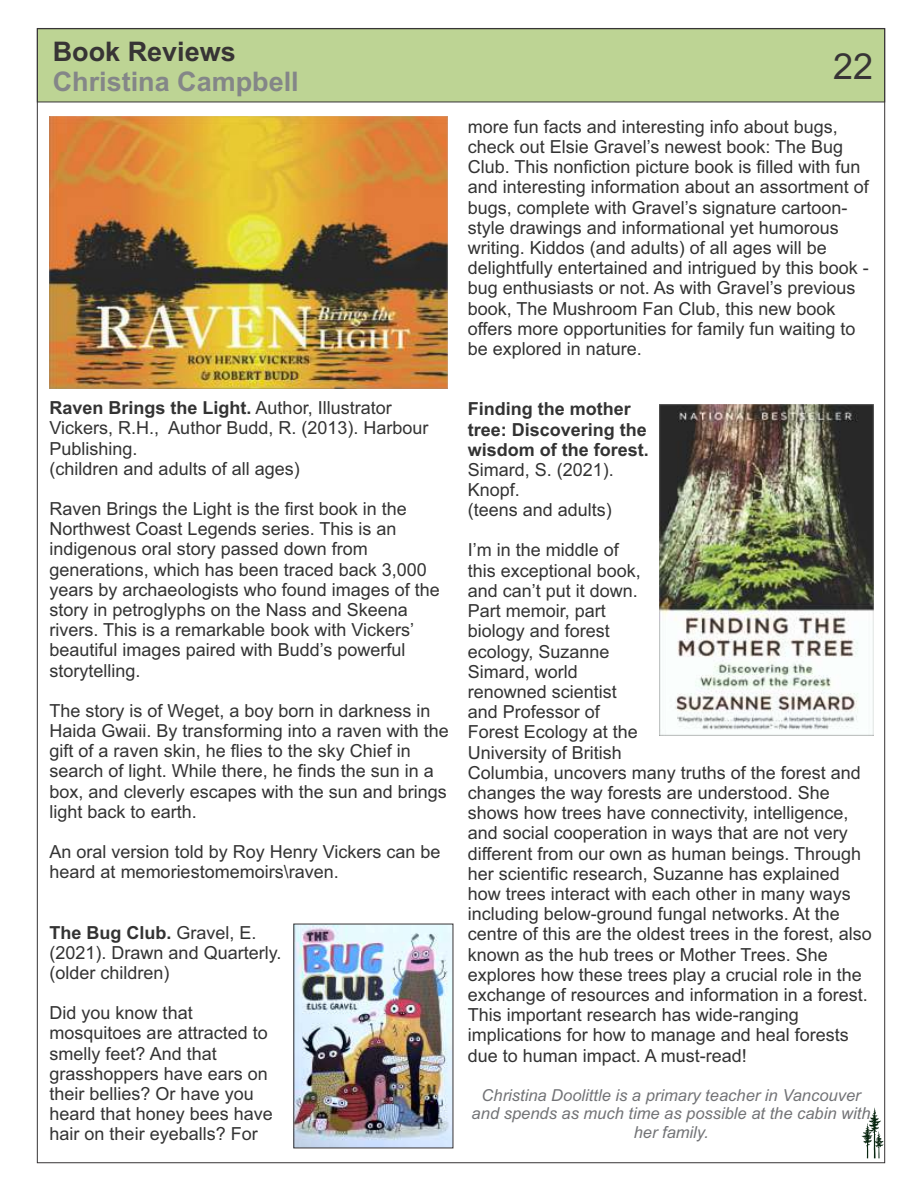
<style>
.page{position:relative;width:918px;height:1188px;background:#fff}
.page>*{position:absolute;margin:0;border:0;box-sizing:border-box;transform-origin:0 0}
.t1{font:36px "Arial";color:#373435}
.t2{font:700 27px "Arial";color:#848688}
.t3{font:700 27px "Arial";color:#373435}
.t4{font:18px/20.2px "Arial";color:#333}
.t5{font:700 18px/20.2px "Arial";color:#333}
.t6{font:italic 16.5px/18.5px "Arial";color:#727376;text-align:center}
.s1{font-weight:700}
</style>
<div class="page">
<div style="left:39px;top:30px;width:844px;height:72px;background:#bdd494"></div>
<img style="left:49px;top:117px;width:398px;height:272px">
<img style="left:296px;top:926px;width:155px;height:220px">
<img style="left:659px;top:404px;width:214px;height:332px">
<svg style="left:862px;top:1108px;width:22px;height:50px"></svg>
<h2 class="t3" style="left:53px;top:42px;width:185px">Book Reviews</h2>
<h2 class="t2" style="left:53px;top:72px;width:248px">Christina Campbell</h2>
<h1 class="t1" style="left:833px;top:53px;width:42px">22</h1>
<p class="t4" style="left:468px;top:118px;width:403px">more fun facts and interesting info about bugs, check out Elsie Gravel’s newest book: The Bug Club. This nonfiction picture book is filled with fun and interesting information about an assortment of bugs, complete with Gravel’s signature cartoon&shy;style drawings and informational yet humorous writing. Kiddos (and adults) of all ages will be delightfully entertained and intrigued by this book - bug enthusiasts or not. As with Gravel’s previous book, The Mushroom Fan Club, this new book offers more opportunities for family fun waiting to be explored in nature.</p>
<p class="t4" style="left:50px;top:400px;width:380px"><span class="s1">Raven Brings the Light.</span> Author, Illustrator Vickers, R.H., Author Budd, R. (2013). Harbour Publishing.<br>(children and adults of all ages)</p>
<p class="t5" style="left:468px;top:401px;width:183px">Finding the mother tree: Discovering the wisdom of the forest.</p>
<p class="t4" style="left:468px;top:461px;width:148px">Simard, S. (2021).<br>Knopf.</p>
<p class="t4" style="left:50px;top:500px;width:392px">Raven Brings the Light is the first book in the Northwest Coast Legends series. This is an indigenous oral story passed down from generations, which has been traced back 3,000 years by archaeologists who found images of the story in petroglyphs on the Nass and Skeena rivers. This is a remarkable book with Vickers’ beautiful images paired with Budd’s powerful storytelling.</p>
<p class="t4" style="left:468px;top:501px;width:146px">(teens and adults)</p>
<p class="t4" style="left:468px;top:542px;width:406px">I’m in the middle of<br>this exceptional book,<br>and can’t put it down.<br>Part memoir, part<br>biology and forest<br>ecology, Suzanne<br>Simard, world<br>renowned scientist<br>and Professor of<br>Forest Ecology at the<br>University of British<br>Columbia, uncovers many truths of the forest and changes the way forests are understood. She shows how trees have connectivity, intelligence, and social cooperation in ways that are not very different from our own as human beings. Through her scientific research, Suzanne has explained how trees interact with each other in many ways including below-ground fungal networks. At the centre of this are the oldest trees in the forest, also known as the hub trees or Mother Trees. She explores how these trees play a crucial role in the exchange of resources and information in a forest.<br>This important research has wide-ranging implications for how to manage and heal forests due to human impact. A must-read!</p>
<p class="t4" style="left:50px;top:702px;width:401px">The story is of Weget, a boy born in darkness in Haida Gwaii. By transforming into a raven with the gift of a raven skin, he flies to the sky Chief in search of light. While there, he finds the sun in a box, and cleverly escapes with the sun and brings light back to earth.</p>
<p class="t4" style="left:50px;top:843px;width:392px">An oral version told by Roy Henry Vickers can be heard at memoriestomemoirs\raven.</p>
<p class="t4" style="left:50px;top:924px;width:233px"><span class="s1">The Bug Club.</span> Gravel, E. (2021). Drawn and Quarterly. (older children)</p>
<p class="t4" style="left:50px;top:1004px;width:225px">Did you know that mosquitoes are attracted to smelly feet? And that grasshoppers have ears on their bellies? Or have you heard that honey bees have hair on their eyeballs? For</p>
<p class="t6" style="left:472px;top:1087px;width:400px">Christina Doolittle is a primary teacher in Vancouver and spends as much time as possible at the cabin with her family.</p>
</div>
